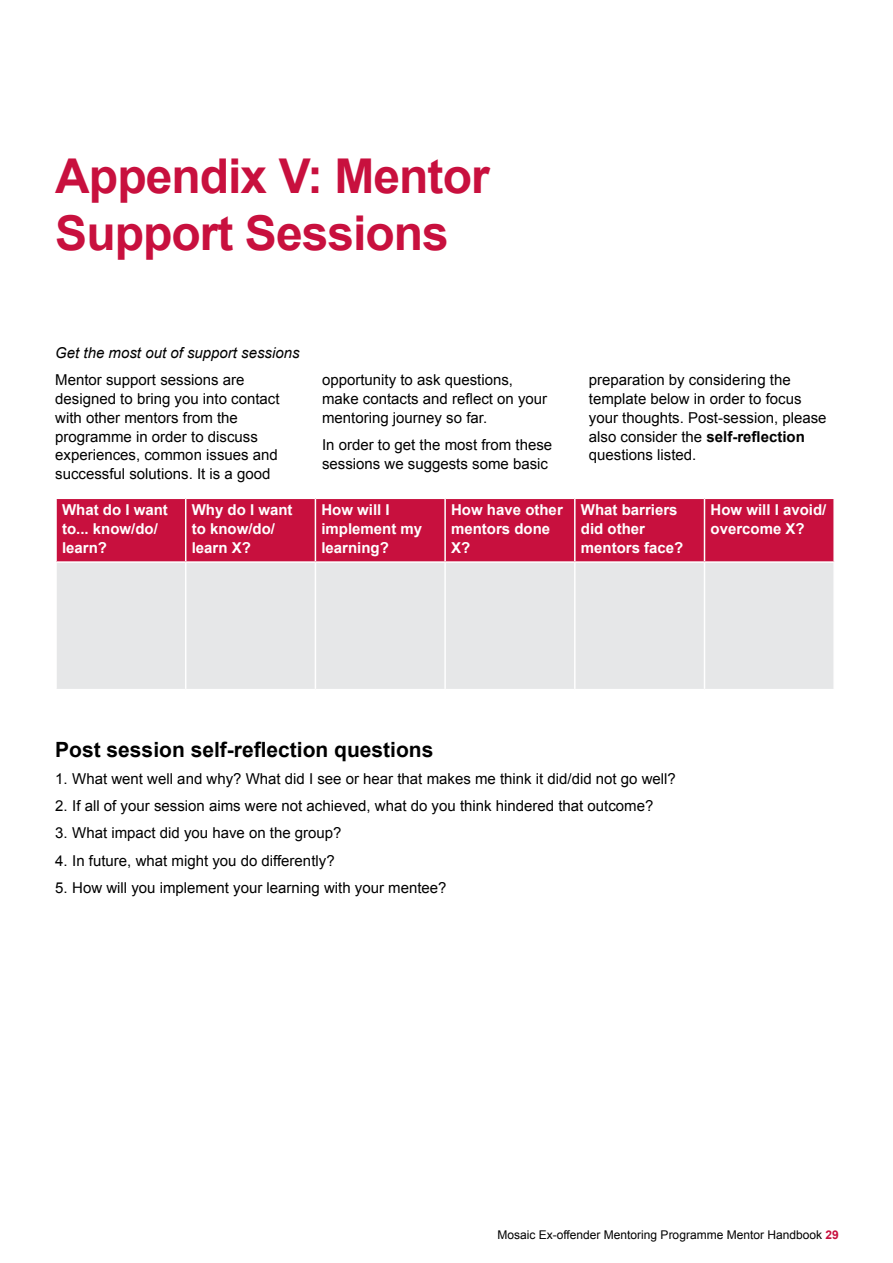
<style>
.page{position:relative;width:893px;height:1263px;background:#fff}
.page>*{position:absolute;margin:0;border:0;box-sizing:border-box;transform-origin:0 0}
.t1{font:700 48px/57.6px "Arial";letter-spacing:-.02em;color:#c8103e}
.t2{font:700 21px "Arial";color:#000}
.t3{font:15px/18.8px "Arial";color:#000}
.t4{font:700 15px/18.8px "Arial";color:#fff}
.t5{font:italic 15px "Arial";color:#000}
.t6{font:12px "Arial";color:#000}
.s1{font-weight:700}
.s2{font-weight:700;color:#c8103e}
</style>
<div class="page">
<div style="left:57px;top:499px;width:776px;height:62px;background:#c8103e"></div>
<div style="left:57px;top:563px;width:776px;height:126px;background:#e6e7e8"></div>
<hr style="left:185px;top:499px;width:1px;height:62px;background:#fff">
<hr style="left:315px;top:499px;width:1px;height:62px;background:#fff">
<hr style="left:444px;top:499px;width:2px;height:62px;background:#fff">
<hr style="left:574px;top:499px;width:2px;height:62px;background:#fff">
<hr style="left:704px;top:499px;width:1px;height:62px;background:#fff">
<hr style="left:185px;top:563px;width:1px;height:126px;background:#fff">
<hr style="left:315px;top:563px;width:1px;height:126px;background:#fff">
<hr style="left:444px;top:563px;width:2px;height:126px;background:#fff">
<hr style="left:574px;top:563px;width:2px;height:126px;background:#fff">
<hr style="left:704px;top:563px;width:1px;height:126px;background:#fff">
<h1 class="t1" style="left:55px;top:148px;width:436px">Appendix V: Mentor<br>Support Sessions</h1>
<p class="t5" style="left:55px;top:343px;width:246px">Get the most out of support sessions</p>
<p class="t3" style="left:55px;top:371px;width:226px">Mentor support sessions are designed to bring you into contact with other mentors from the programme in order to discuss experiences, common issues and successful solutions. It is a good</p>
<p class="t3" style="left:322px;top:371px;width:227px">opportunity to ask questions, make contacts and reflect on your mentoring journey so far.</p>
<p class="t3" style="left:322px;top:436px;width:232px">In order to get the most from these sessions we suggests some basic</p>
<p class="t3" style="left:589px;top:371px;width:239px">preparation by considering the template below in order to focus your thoughts. Post-session, please also consider the <span class="s1">self-reflection </span>questions listed.</p>
<p class="t4" style="left:62px;top:501px;width:107px">What do I want to... know/do/ learn?</p>
<p class="t4" style="left:192px;top:501px;width:102px">Why do I want to know/do/ learn X?</p>
<p class="t4" style="left:321px;top:501px;width:102px">How will I implement my learning?</p>
<p class="t4" style="left:451px;top:501px;width:113px">How have other mentors done<br>X?</p>
<p class="t4" style="left:581px;top:501px;width:104px">What barriers did other mentors face?</p>
<p class="t4" style="left:710px;top:501px;width:117px">How will I avoid/ overcome X?</p>
<h2 class="t2" style="left:55px;top:735px;width:380px">Post session self-reflection questions</h2>
<p class="t3" style="left:55px;top:769px;width:622px">1. What went well and why? What did I see or hear that makes me think it did/did not go well?</p>
<p class="t3" style="left:55px;top:797px;width:600px">2. If all of your session aims were not achieved, what do you think hindered that outcome?</p>
<p class="t3" style="left:55px;top:824px;width:288px">3. What impact did you have on the group?</p>
<p class="t3" style="left:55px;top:851px;width:281px">4. In future, what might you do differently?</p>
<p class="t3" style="left:55px;top:878px;width:393px">5. How will you implement your learning with your mentee?</p>
<p class="t6" style="left:497px;top:1227px;width:343px">Mosaic Ex-offender Mentoring Programme Mentor Handbook <span class="s2">29</span></p>
</div>
